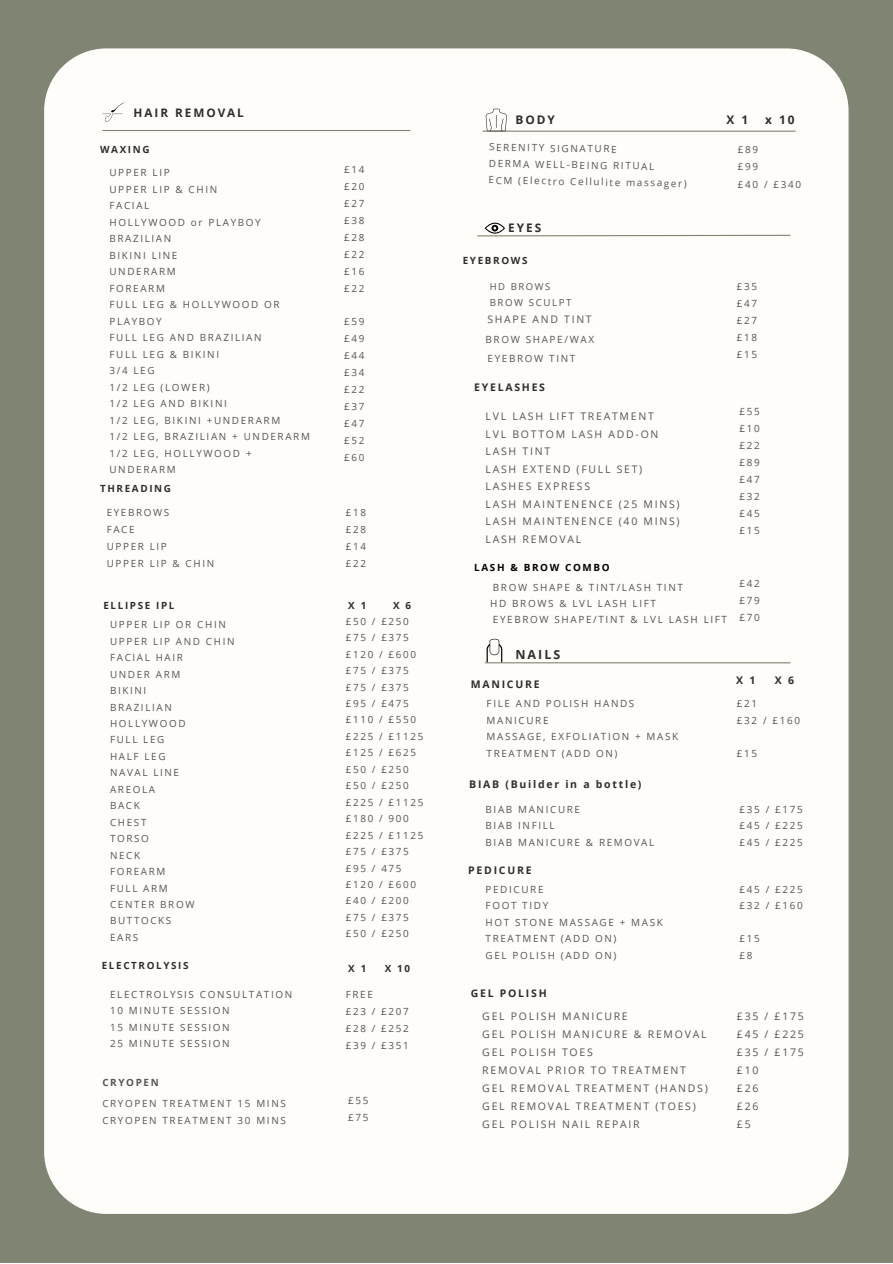
<style>
.page{position:relative;width:893px;height:1264px;background:#fff}
.page>*{position:absolute;margin:0;border:0;box-sizing:border-box;transform-origin:0 0}
.t1{font:700 12.45px "Open Sans";letter-spacing:.165em;color:#2e2e2e}
.t2{font:700 11.85px "Open Sans";letter-spacing:.165em;color:#2e2e2e}
.t3{font:700 11.7px "Open Sans";letter-spacing:.165em;color:#2e2e2e}
.t4{font:10.5px/18px "Open Sans";letter-spacing:.165em;color:#555}
.t5{font:700 10.5px "Open Sans";letter-spacing:.165em;color:#2e2e2e}
.t6{font:9.9px/16.5px "Open Sans";letter-spacing:.165em;color:#555}
.t7{font:700 9.9px "Open Sans";letter-spacing:.165em;color:#2e2e2e}
.t8{font:700 9.9px "Open Sans";letter-spacing:.165em;color:#000}
.t9{font:700 9.9px "Open Sans";letter-spacing:.165em;color:#555}
.t10{font:9.6px "Open Sans";letter-spacing:.165em;color:#555}
.t11{font:9.45px "Open Sans";letter-spacing:.165em;color:#555}
</style>
<div class="page">
<div style="left:0;top:0;width:892px;height:1262px;background:#808473"></div>
<div style="left:44px;top:48px;width:804px;height:1165px;background:#fffdfa;border-radius:62px"></div>
<svg style="left:477px;top:223px;width:314px;height:14px"></svg>
<hr style="left:485px;top:662px;width:305px;height:1px;background:#808473">
<svg style="left:486px;top:638px;width:16px;height:24px"></svg>
<hr style="left:103px;top:130px;width:307px;height:1px;background:#808473">
<svg style="left:102px;top:102px;width:24px;height:20px"></svg>
<hr style="left:483px;top:131px;width:312px;height:1px;background:#808473">
<svg style="left:485px;top:109px;width:22px;height:22px"></svg>
<p class="t3" style="left:134px;top:105px;width:112px">HAIR REMOVAL</p>
<p class="t7" style="left:100px;top:142px;width:51px">WAXING</p>
<p class="t6" style="left:109px;top:164px;width:202px">UPPER LIP<br>UPPER LIP &amp; CHIN<br>FACIAL<br>HOLLYWOOD or PLAYBOY<br>BRAZILIAN<br>BIKINI LINE<br>UNDERARM<br>FOREARM<br>FULL LEG &amp; HOLLYWOOD OR<br>PLAYBOY<br>FULL LEG AND BRAZILIAN<br>FULL LEG &amp; BIKINI<br>3/4 LEG<br>1/2 LEG (LOWER)<br>1/2 LEG AND BIKINI<br>1/2 LEG, BIKINI +UNDERARM<br>1/2 LEG, BRAZILIAN + UNDERARM<br>1/2 LEG, HOLLYWOOD +<br>UNDERARM</p>
<p class="t7" style="left:100px;top:481px;width:72px">THREADING</p>
<p class="t6" style="left:344px;top:160px;width:22px;line-height:17px;text-align:justify">£14 £20 £27 £38 £28 £22 £16 £22</p>
<p class="t6" style="left:344px;top:313px;width:22px;line-height:17px;text-align:justify">£59 £49 £44 £34 £22 £37 £47 £52 £60</p>
<p class="t6" style="left:107px;top:503px;width:109px;line-height:17px">EYEBROWS<br>FACE<br>UPPER LIP<br>UPPER LIP &amp; CHIN</p>
<p class="t6" style="left:346px;top:503px;width:22px;line-height:17px;text-align:justify">£18 £28 £14 £22</p>
<p class="t7" style="left:103px;top:598px;width:72px">ELLIPSE IPL</p>
<p class="t6" style="left:110px;top:616px;width:126px">UPPER LIP OR CHIN<br>UPPER LIP AND CHIN<br>FACIAL HAIR<br>UNDER ARM<br>BIKINI<br>BRAZILIAN<br>HOLLYWOOD<br>FULL LEG<br>HALF LEG<br>NAVAL LINE<br>AREOLA<br>BACK<br>CHEST<br>TORSO<br>NECK<br>FOREARM<br>FULL ARM<br>CENTER BROW<br>BUTTOCKS<br>EARS</p>
<p class="t6" style="left:346px;top:612px;width:79px">£50 / £250 £75 / £375 £120 / £600 £75 / £375 £75 / £375 £95 / £475 £110 / £550 £225 / £1125 £125 / £625 £50 / £250 £50 / £250 £225 / £1125 £180 / 900 £225 / £1125 £75 / £375 £95 / 475 £120 / £600 £40 / £200 £75 / £375 £50 / £250</p>
<p class="t7" style="left:102px;top:958px;width:88px">ELECTROLYSIS</p>
<p class="t6" style="left:110px;top:985px;width:183px">ELECTROLYSIS CONSULTATION<br>10 MINUTE SESSION<br>15 MINUTE SESSION<br>25 MINUTE SESSION</p>
<p class="t6" style="left:346px;top:985px;width:64px;line-height:17px">FREE<br>£23 / £207 £28 / £252 £39 / £351</p>
<p class="t7" style="left:348px;top:598px;width:20px">X 1</p>
<p class="t7" style="left:393px;top:598px;width:20px">X 6</p>
<p class="t7" style="left:348px;top:960px;width:20px">X 1</p>
<p class="t7" style="left:384px;top:960px;width:27px">X 10</p>
<p class="t9" style="left:102px;top:1075px;width:58px">CRYOPEN</p>
<p class="t6" style="left:102px;top:1094px;width:185px;line-height:17px">CRYOPEN TREATMENT 15 MINS<br>CRYOPEN TREATMENT 30 MINS</p>
<p class="t6" style="left:348px;top:1091px;width:22px;line-height:17.2px">£55 £75</p>
<p class="t2" style="left:515px;top:112px;width:41px">BODY</p>
<p class="t6" style="left:489px;top:138px;width:200px;rotate:1deg">SERENITY SIGNATURE<br>DERMA WELL-BEING RITUAL<br>ECM (Electro Cellulite massager)</p>
<p class="t6" style="left:738px;top:140px;width:65px;line-height:17.2px">£89<br>£99<br>£40 / £340</p>
<p class="t2" style="left:726px;top:112px;width:23px">X 1</p>
<p class="t2" style="left:765px;top:112px;width:31px">x 10</p>
<p class="t2" style="left:508px;top:219px;width:34px">EYES</p>
<p class="t7" style="left:463px;top:253px;width:66px">EYEBROWS</p>
<p class="t11" style="left:489px;top:280px;width:62px">HD BROWS</p>
<p class="t4" style="left:487px;top:310px;width:106px">SHAPE AND TINT</p>
<p class="t10" style="left:489px;top:295px;width:83px">BROW SCULPT</p>
<p class="t6" style="left:485px;top:330px;width:110px">BROW SHAPE/WAX</p>
<p class="t6" style="left:487px;top:350px;width:89px">EYEBROW TINT</p>
<p class="t5" style="left:474px;top:380px;width:72px">EYELASHES</p>
<p class="t4" style="left:485px;top:407px;width:195px;line-height:17.5px">LVL LASH LIFT TREATMENT<br>LVL BOTTOM LASH ADD-ON<br>LASH TINT<br>LASH EXTEND (FULL SET)<br>LASHES EXPRESS<br>LASH MAINTENENCE (25 MINS)<br>LASH MAINTENENCE (40 MINS)<br>LASH REMOVAL</p>
<p class="t8" style="left:474px;top:560px;width:137px">LASH &amp; BROW COMBO</p>
<p class="t6" style="left:490px;top:578px;width:194px">BROW SHAPE &amp; TINT/LASH TINT<br>HD BROWS &amp; LVL LASH LIFT</p>
<p class="t6" style="left:493px;top:610px;width:236px">EYEBROW SHAPE/TINT &amp; LVL LASH LIFT</p>
<p class="t6" style="left:736px;top:278px;width:22px;line-height:17px;text-align:justify">£35 £47 £27 £18 £15</p>
<p class="t6" style="left:739px;top:403px;width:22px;line-height:17px;text-align:justify">£55 £10 £22 £89 £47 £32 £45 £15</p>
<p class="t6" style="left:739px;top:574px;width:22px;line-height:17px;text-align:justify">£42 £79 £70</p>
<p class="t1" style="left:515px;top:646px;width:47px">NAILS</p>
<p class="t5" style="left:471px;top:676px;width:70px">MANICURE</p>
<p class="t6" style="left:486px;top:695px;width:193px">FILE AND POLISH HANDS<br>MANICURE<br>MASSAGE, EXFOLIATION + MASK<br>TREATMENT (ADD ON)</p>
<p class="t5" style="left:469px;top:776px;width:174px">BIAB (Builder in a bottle)</p>
<p class="t6" style="left:485px;top:800px;width:170px">BIAB MANICURE<br>BIAB INFILL<br>BIAB MANICURE &amp; REMOVAL</p>
<p class="t5" style="left:468px;top:862px;width:65px">PEDICURE</p>
<p class="t5" style="left:736px;top:673px;width:21px">X 1</p>
<p class="t5" style="left:774px;top:673px;width:21px">X 6</p>
<p class="t6" style="left:736px;top:695px;width:65px">£21<br>£32 / £160</p>
<p class="t6" style="left:736px;top:744px;width:22px">£15</p>
<p class="t6" style="left:739px;top:800px;width:65px;text-align:justify">£35 / £175 £45 / £225 £45 / £225</p>
<p class="t6" style="left:485px;top:880px;width:179px">PEDICURE<br>FOOT TIDY<br>HOT STONE MASSAGE + MASK<br>TREATMENT (ADD ON)<br>GEL POLISH (ADD ON)</p>
<p class="t6" style="left:739px;top:880px;width:65px">£45 / £225 £32 / £160</p>
<p class="t6" style="left:739px;top:930px;width:22px">£15 £8</p>
<p class="t5" style="left:471px;top:985px;width:77px">GEL POLISH</p>
<p class="t4" style="left:482px;top:1007px;width:227px">GEL POLISH MANICURE<br>GEL POLISH MANICURE &amp; REMOVAL<br>GEL POLISH TOES<br>REMOVAL PRIOR TO TREATMENT<br>GEL REMOVAL TREATMENT (HANDS)<br>GEL REMOVAL TREATMENT (TOES)<br>GEL POLISH NAIL REPAIR</p>
<p class="t4" style="left:736px;top:1007px;width:68px">£35 / £175 £45 / £225 £35 / £175 £10<br>£26<br>£26<br>£5</p>
</div>
